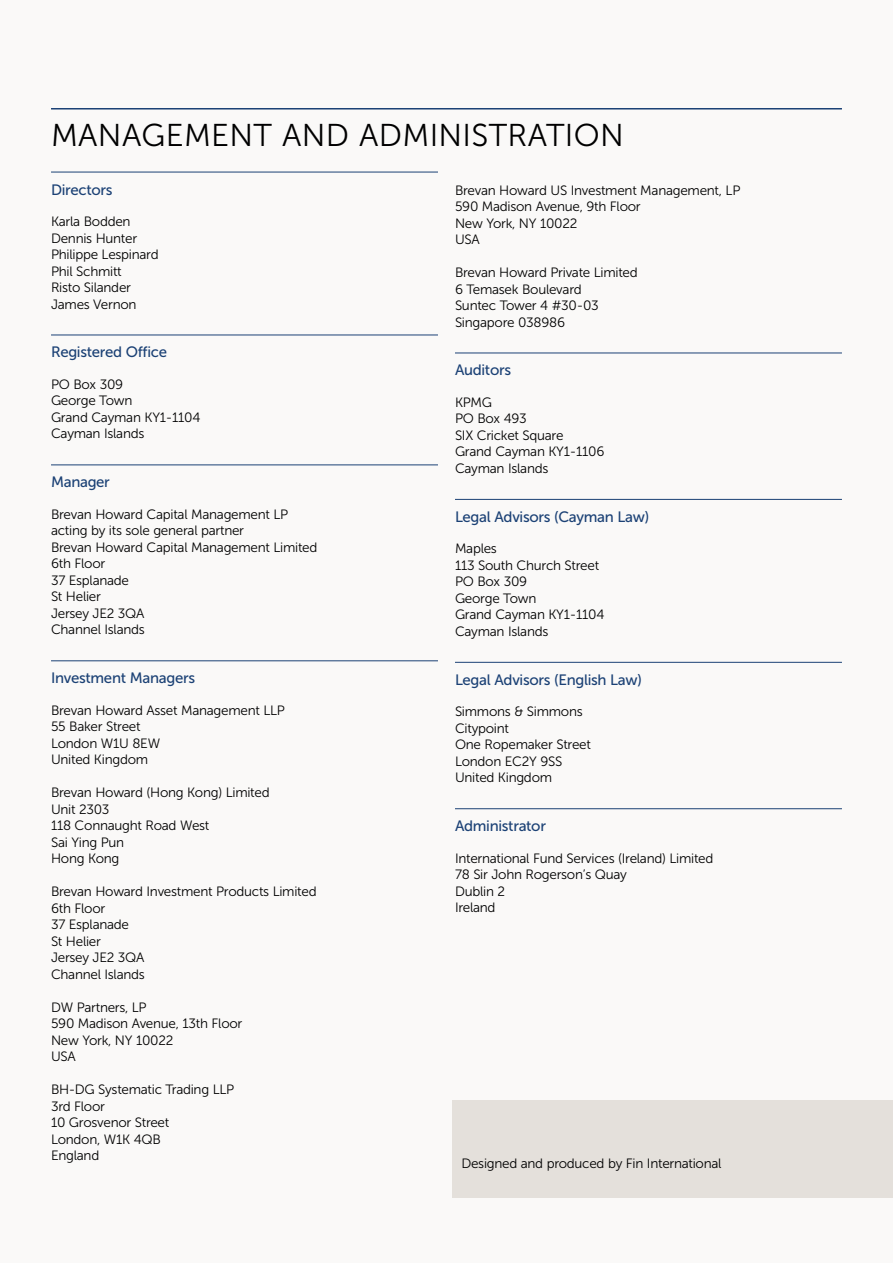
<style>
.page{position:relative;width:893px;height:1263px;background:#faf9f8}
.page>*{position:absolute;margin:0;border:0;box-sizing:border-box;transform-origin:0 0}
.t1{font:31.5px "Museo Sans 300";letter-spacing:.01em;color:#000}
.t2{font:15px "Museo Sans 500";letter-spacing:-.02em;color:#1b4175}
.t3{font:13.5px/16.5px "Museo Sans 300";letter-spacing:-.02em;color:#000}
</style>
<div class="page">
<hr style="left:51px;top:108px;width:791px;height:2px;background:#1b4175">
<hr style="left:51px;top:172px;width:387px;height:1px;background:#1b4175">
<hr style="left:51px;top:335px;width:387px;height:1px;background:#1b4175">
<hr style="left:51px;top:465px;width:387px;height:1px;background:#1b4175">
<hr style="left:51px;top:660px;width:387px;height:1px;background:#1b4175">
<hr style="left:455px;top:353px;width:387px;height:1px;background:#1b4175">
<hr style="left:455px;top:499px;width:387px;height:1px;background:#1b4175">
<hr style="left:455px;top:662px;width:387px;height:1px;background:#1b4175">
<hr style="left:455px;top:808px;width:387px;height:1px;background:#1b4175">
<div style="left:453px;top:1100px;width:440px;height:98px;background:#e4e0db"></div>
<h1 class="t1" style="left:51px;top:118px;width:574px">MANAGEMENT AND ADMINISTRATION</h1>
<p class="t2" style="left:51px;top:181px;width:63px">Directors</p>
<p class="t3" style="left:51px;top:213px;width:109px">Karla Bodden<br>Dennis Hunter<br>Philippe Lespinard<br>Phil Schmitt<br>Risto Silander<br>James Vernon</p>
<p class="t2" style="left:51px;top:344px;width:118px">Registered Office</p>
<p class="t3" style="left:51px;top:376px;width:151px">PO Box 309<br>George Town<br>Grand Cayman KY1-1104<br>Cayman Islands</p>
<p class="t2" style="left:51px;top:474px;width:60px">Manager</p>
<p class="t3" style="left:51px;top:506px;width:268px">Brevan Howard Capital Management LP acting by its sole general partner<br>Brevan Howard Capital Management Limited<br>6th Floor<br>37 Esplanade<br>St Helier<br>Jersey JE2 3QA<br>Channel Islands</p>
<p class="t2" style="left:51px;top:670px;width:146px">Investment Managers</p>
<p class="t3" style="left:51px;top:702px;width:235px">Brevan Howard Asset Management LLP<br>55 Baker Street<br>London W1U 8EW<br>United Kingdom</p>
<p class="t3" style="left:51px;top:784px;width:220px">Brevan Howard (Hong Kong) Limited<br>Unit 2303<br>118 Connaught Road West<br>Sai Ying Pun<br>Hong Kong</p>
<p class="t3" style="left:51px;top:883px;width:267px">Brevan Howard Investment Products Limited<br>6th Floor<br>37 Esplanade<br>St Helier<br>Jersey JE2 3QA<br>Channel Islands</p>
<p class="t3" style="left:51px;top:999px;width:193px">DW Partners, LP<br>590 Madison Avenue, 13th Floor<br>New York, NY 10022<br>USA</p>
<p class="t3" style="left:51px;top:1081px;width:185px">BH-DG Systematic Trading LLP<br>3rd Floor<br>10 Grosvenor Street<br>London, W1K 4QB<br>England</p>
<p class="t3" style="left:455px;top:182px;width:287px">Brevan Howard US Investment Management, LP<br>590 Madison Avenue, 9th Floor<br>New York, NY 10022<br>USA</p>
<p class="t3" style="left:455px;top:264px;width:184px">Brevan Howard Private Limited<br>6 Temasek Boulevard<br>Suntec Tower 4 #30-03<br>Singapore 038986</p>
<p class="t2" style="left:455px;top:362px;width:58px">Auditors</p>
<p class="t3" style="left:455px;top:394px;width:151px">KPMG<br>PO Box 493<br>SIX Cricket Square<br>Grand Cayman KY1-1106<br>Cayman Islands</p>
<p class="t2" style="left:455px;top:508px;width:196px">Legal Advisors (Cayman Law)</p>
<p class="t3" style="left:455px;top:541px;width:151px">Maples<br>113 South Church Street<br>PO Box 309<br>George Town<br>Grand Cayman KY1-1104<br>Cayman Islands</p>
<p class="t2" style="left:455px;top:671px;width:188px">Legal Advisors (English Law)</p>
<p class="t3" style="left:455px;top:703px;width:137px">Simmons &amp; Simmons<br>Citypoint<br>One Ropemaker Street<br>London EC2Y 9SS<br>United Kingdom</p>
<p class="t2" style="left:455px;top:818px;width:93px">Administrator</p>
<p class="t3" style="left:455px;top:850px;width:260px">International Fund Services (Ireland) Limited<br>78 Sir John Rogerson’s Quay<br>Dublin 2<br>Ireland</p>
<p class="t3" style="left:461px;top:1155px;width:262px">Designed and produced by Fin International</p>
</div>
